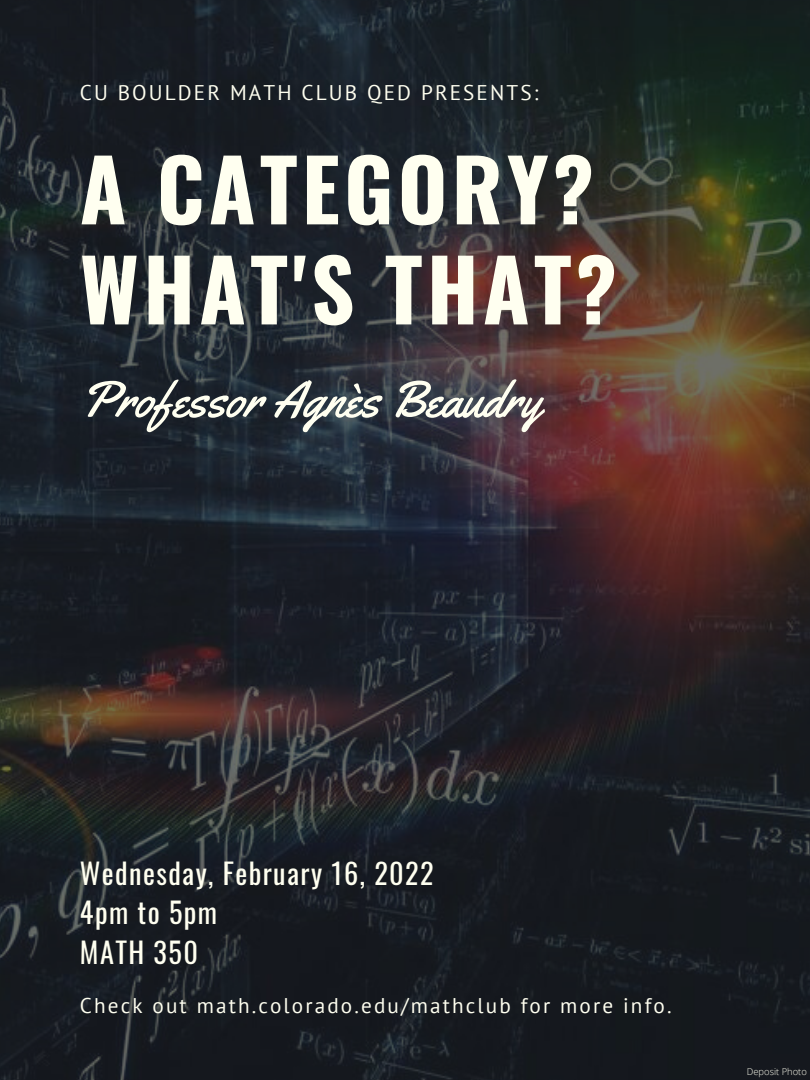
<style>
.page{position:relative;width:810px;height:1080px;background:#fff}
.page>*{position:absolute;margin:0;border:0;box-sizing:border-box;transform-origin:0 0}
.t1{font:700 84.88px/100.1px "Oswald";letter-spacing:.05em;color:#fffff0}
.t2{font:51.19px "Yellowtail";color:#fffff0}
.t3{font:28.31px "Oswald";letter-spacing:.05em;color:#fffff0}
.t4{font:21.25px "PT Sans";letter-spacing:.1em;color:#fffff0}
.t5{font:300 9.38px "Open Sans";color:#fffff0}
</style>
<div class="page">
<img style="left:0;top:0;width:810px;height:1080px">
<p class="t4" style="left:80px;top:78px;width:460px">CU BOULDER MATH CLUB QED PRESENTS:</p>
<p class="t1" style="left:80px;top:136px;width:539px">A CATEGORY?<br>WHAT'S THAT?</p>
<p class="t2" style="left:80px;top:367px;width:463px">Professor Agnès Beaudry</p>
<p class="t3" style="left:80px;top:851px;width:355px">Wednesday, February 16, 2022</p>
<p class="t3" style="left:80px;top:890px;width:139px">4pm to 5pm</p>
<p class="t3" style="left:80px;top:930px;width:120px">MATH 350</p>
<p class="t4" style="left:80px;top:991px;width:593px">Check out math.colorado.edu/mathclub for more info.</p>
<p class="t5" style="left:747px;top:1065px;width:61px">Deposit Photo</p>
</div>
